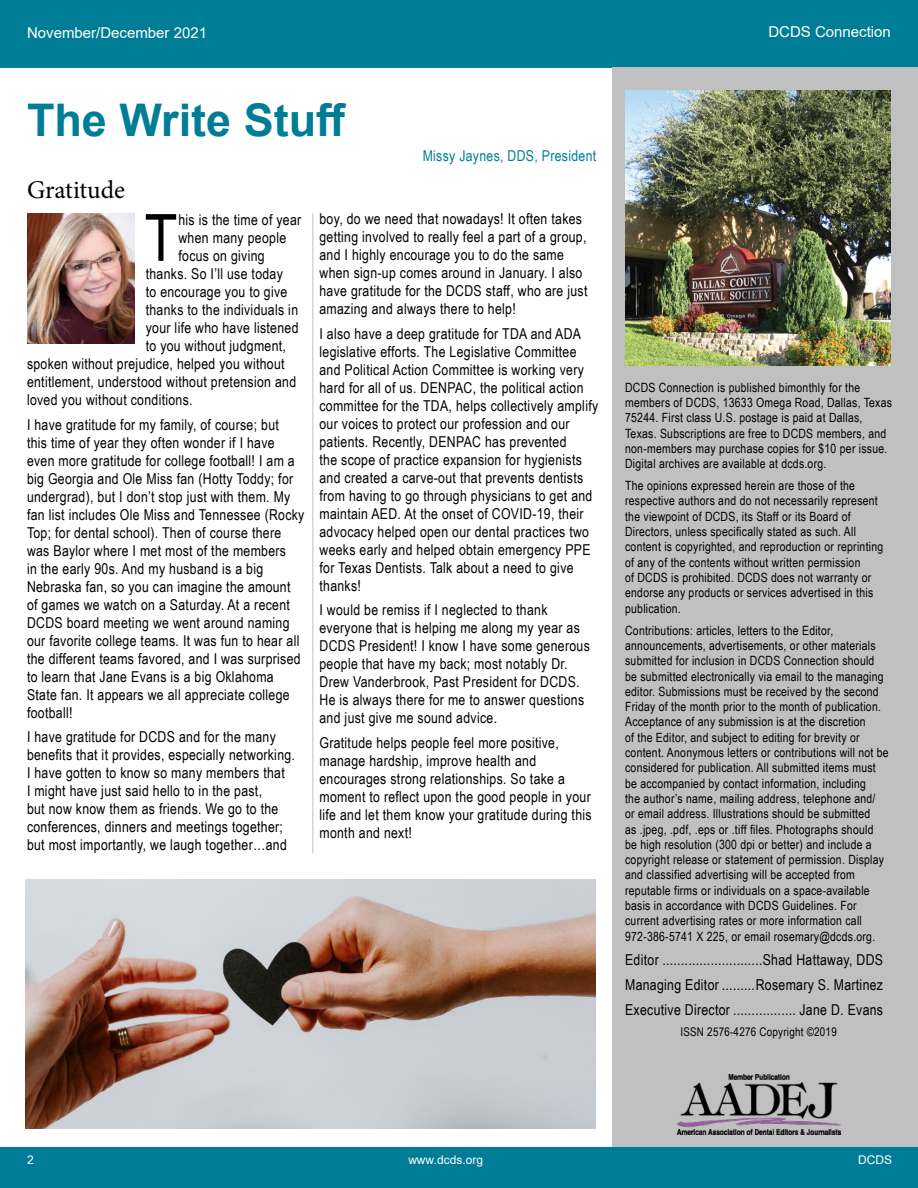
<style>
.page{position:relative;width:918px;height:1188px;background:#fff}
.page>*{position:absolute;margin:0;border:0;box-sizing:border-box;transform-origin:0 0}
.t1{font:65.25px "Arial Narrow";color:#000}
.t2{font:700 45px "Arial";color:#007d96}
.t3{font:25.5px "Minion Pro";letter-spacing:-.005em;color:#000}
.t4{font:15px/18px "Arial Narrow";letter-spacing:.02em;color:#000}
.t5{font:15px "Arial";color:#fff}
.t6{font:15px "Arial Narrow";letter-spacing:.02em;color:#007d96}
.t7{font:12.75px/15.3px "Arial Narrow";letter-spacing:.02em;color:#000}
.t8{font:12px "Arial Narrow";letter-spacing:.02em;color:#000}
.t9{font:12px "Arial";color:#fff}
</style>
<div class="page">
<div style="left:0;top:0;width:918px;height:60px;background:#007d96"></div>
<div style="left:0;top:51px;width:918px;height:17px;background:#007d96"></div>
<div style="left:0;top:1148px;width:918px;height:40px;background:#007d96"></div>
<div style="left:612px;top:68px;width:306px;height:1080px;background:#c0c0c0"></div>
<img style="left:625px;top:91px;width:266px;height:274px">
<img style="left:678px;top:1074px;width:163px;height:60px">
<hr style="left:312px;top:213px;width:2px;height:640px;background:#d3d5d6">
<img style="left:27px;top:214px;width:108px;height:129px">
<img style="left:26px;top:879px;width:569px;height:250px">
<p class="t5" style="left:27px;top:22px;width:182px">November/December 2021</p>
<h2 class="t2" style="left:27px;top:89px;width:321px">The Write Stuff</h2>
<h3 class="t3" style="left:27px;top:173px;width:99px">Gratitude</h3>
<p class="t6" style="left:423px;top:145px;width:175px">Missy Jaynes, DDS, President</p>
<h1 class="t1" style="left:144px;top:190px;width:34px">T</h1>
<p class="t4" style="left:178px;top:210px;width:124px">his is the time of year</p>
<p class="t4" style="left:178px;top:228px;width:109px">when many people</p>
<p class="t4" style="left:178px;top:246px;width:88px">focus on giving</p>
<p class="t4" style="left:146px;top:264px;width:139px">thanks. So I’ll use today</p>
<p class="t4" style="left:146px;top:282px;width:143px">to encourage you to give</p>
<p class="t4" style="left:146px;top:300px;width:154px">thanks to the individuals in</p>
<p class="t4" style="left:146px;top:318px;width:154px">your life who have listened</p>
<p class="t4" style="left:146px;top:336px;width:142px">to you without judgment,</p>
<p class="t4" style="left:27px;top:354px;width:259px">spoken without prejudice, helped you without</p>
<p class="t4" style="left:27px;top:372px;width:271px">entitlement, understood without pretension and</p>
<p class="t4" style="left:27px;top:390px;width:167px">loved you without conditions.</p>
<p class="t4" style="left:27px;top:415px;width:279px">I have gratitude for my family, of course; but<br>this time of year they often wonder if I have even more gratitude for college football! I am a big Georgia and Ole Miss fan (Hotty Toddy; for undergrad), but I don’t stop just with them. My fan list includes Ole Miss and Tennessee (Rocky Top; for dental school). Then of course there was Baylor where I met most of the members<br>in the early 90s. And my husband is a big Nebraska fan, so you can imagine the amount of games we watch on a Saturday. At a recent DCDS board meeting we went around naming our favorite college teams. It was fun to hear all the different teams favored, and I was surprised to learn that Jane Evans is a big Oklahoma State fan. It appears we all appreciate college football!</p>
<p class="t4" style="left:27px;top:728px;width:270px">I have gratitude for DCDS and for the many benefits that it provides, especially networking.<br>I have gotten to know so many members that<br>I might have just said hello to in the past,<br>but now know them as friends. We go to the conferences, dinners and meetings together; but most importantly, we laugh together…and</p>
<p class="t4" style="left:320px;top:209px;width:269px">boy, do we need that nowadays! It often takes getting involved to really feel a part of a group, and I highly encourage you to do the same when sign-up comes around in January. I also have gratitude for the DCDS staff, who are just amazing and always there to help!</p>
<p class="t4" style="left:320px;top:324px;width:280px">I also have a deep gratitude for TDA and ADA legislative efforts. The Legislative Committee and Political Action Committee is working very hard for all of us. DENPAC, the political action committee for the TDA, helps collectively amplify our voices to protect our profession and our patients. Recently, DENPAC has prevented<br>the scope of practice expansion for hygienists and created a carve-out that prevents dentists from having to go through physicians to get and maintain AED. At the onset of COVID-19, their advocacy helped open our dental practices two weeks early and helped obtain emergency PPE for Texas Dentists. Talk about a need to give thanks!</p>
<p class="t4" style="left:320px;top:601px;width:272px">I would be remiss if I neglected to thank everyone that is helping me along my year as DCDS President! I know I have some generous people that have my back; most notably Dr.<br>Drew Vanderbrook, Past President for DCDS.<br>He is always there for me to answer questions and just give me sound advice.</p>
<p class="t4" style="left:320px;top:733px;width:274px">Gratitude helps people feel more positive, manage hardship, improve health and encourages strong relationships. So take a moment to reflect upon the good people in your life and let them know your gratitude during this month and next!</p>
<p class="t5" style="left:768px;top:22px;width:124px">DCDS Connection</p>
<p class="t7" style="left:625px;top:379px;width:268px">DCDS Connection is published bimonthly for the members of DCDS, 13633 Omega Road, Dallas, Texas 75244. First class U.S. postage is paid at Dallas, Texas. Subscriptions are free to DCDS members, and non-members may purchase copies for $10 per issue.<br>Digital archives are available at dcds.org.</p>
<p class="t7" style="left:625px;top:478px;width:260px">The opinions expressed herein are those of the respective authors and do not necessarily represent the viewpoint of DCDS, its Staff or its Board of Directors, unless specifically stated as such. All content is copyrighted, and reproduction or reprinting of any of the contents without written permission<br>of DCDS is prohibited. DCDS does not warranty or endorse any products or services advertised in this publication.</p>
<p class="t7" style="left:625px;top:622px;width:265px">Contributions: articles, letters to the Editor, announcements, advertisements, or other materials submitted for inclusion in DCDS Connection should be submitted electronically via email to the managing editor. Submissions must be received by the second Friday of the month prior to the month of publication.<br>Acceptance of any submission is at the discretion<br>of the Editor, and subject to editing for brevity or content. Anonymous letters or contributions will not be considered for publication. All submitted items must be accompanied by contact information, including<br>the author’s name, mailing address, telephone and/<br>or email address. Illustrations should be submitted<br>as .jpeg, .pdf, .eps or .tiff files. Photographs should<br>be high resolution (300 dpi or better) and include a copyright release or statement of permission. Display and classified advertising will be accepted from reputable firms or individuals on a space-available basis in accordance with DCDS Guidelines. For current advertising rates or more information call 972-386-5741 X 225, or email rosemary@dcds.org.</p>
<p class="t4" style="left:625px;top:947px;width:260px;line-height:24.8px;text-align:justify">Editor ...........................Shad Hattaway, DDS Managing Editor .........Rosemary S. Martinez Executive Director ................. Jane D. Evans</p>
<p class="t8" style="left:680px;top:1023px;width:158px">ISSN 2576-4276 Copyright ©2019</p>
<p class="t9" style="left:27px;top:1152px;width:8px">2</p>
<p class="t9" style="left:408px;top:1152px;width:76px">www.dcds.org</p>
<p class="t9" style="left:858px;top:1152px;width:35px">DCDS</p>
</div>
